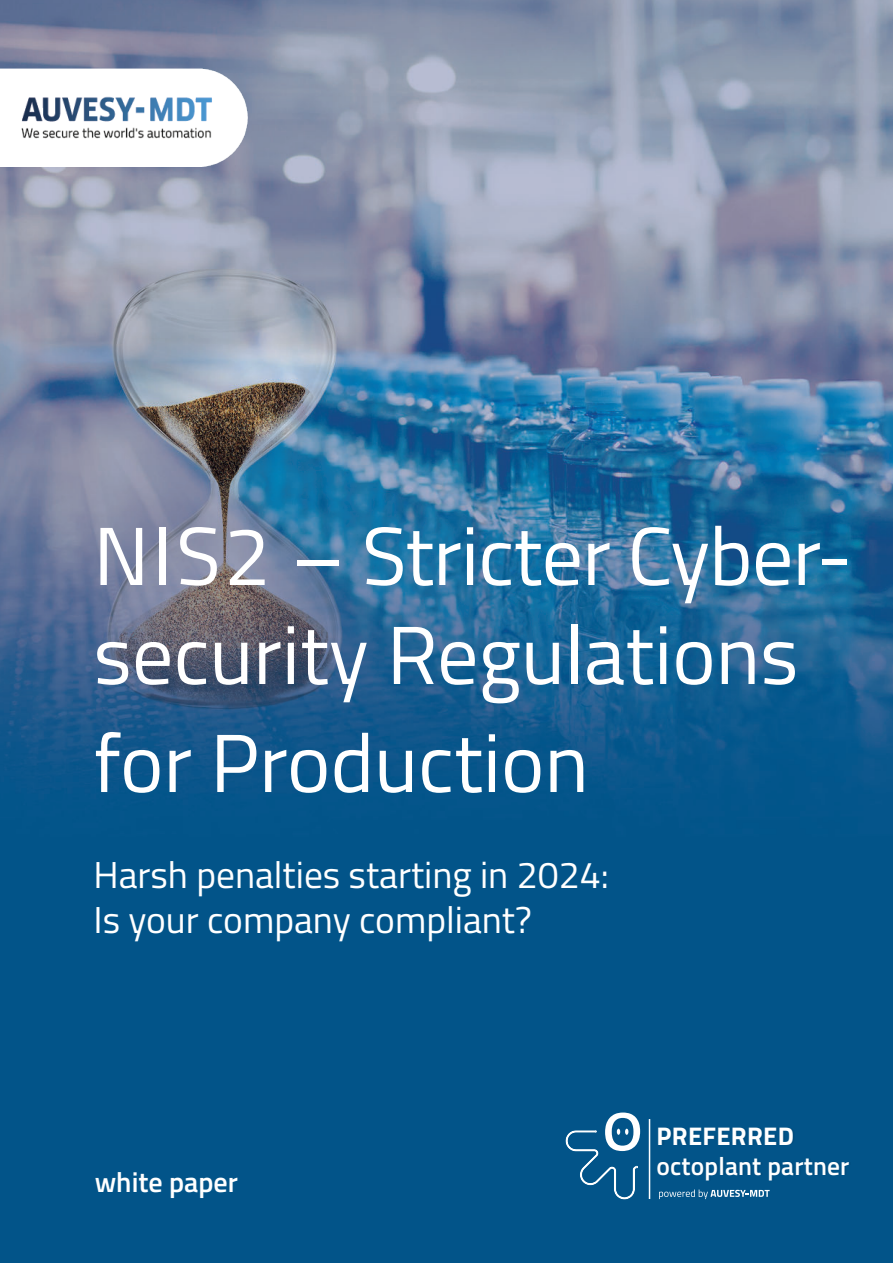
<style>
.page{position:relative;width:893px;height:1263px;background:#fff}
.page>*{position:absolute;margin:0;border:0;box-sizing:border-box;transform-origin:0 0}
.t1{font:82.5px/99px "Titillium Web";color:#fff}
.t2{font:37.5px/45px "Titillium Web";color:#fff}
.t3{font:600 28.2px "Titillium Web";color:#fff}
.t4{font:600 25.5px "Titillium Web";letter-spacing:.005em;color:#fff}
.t5{font:700 25.5px "Titillium Web";letter-spacing:.015em;color:#fff}
</style>
<div class="page">
<img style="left:0;top:0;width:893px;height:1263px">
<img style="left:0;top:68px;width:247px;height:98px">
<svg style="left:565px;top:1112px;width:75px;height:87px;background:#2c709c"></svg>
<svg style="left:659px;top:1189px;width:111px;height:10px"></svg>
<hr style="left:649px;top:1119px;width:1px;height:80px;background:#fff">
<h1 class="t1" style="left:93px;top:515px;width:761px">NIS2 – Stricter Cyber&shy;security Regulations</h1>
<h1 class="t1" style="left:93px;top:722px;width:497px">for Production</h1>
<p class="t2" style="left:93px;top:856px;width:517px">Harsh penalties starting in 2024:<br>Is your company compliant?</p>
<p class="t3" style="left:95px;top:1172px;width:145px">white paper</p>
<p class="t5" style="left:656px;top:1121px;width:139px">PREFERRED</p>
<p class="t4" style="left:656px;top:1157px;width:195px">octoplant partner</p>
</div>
